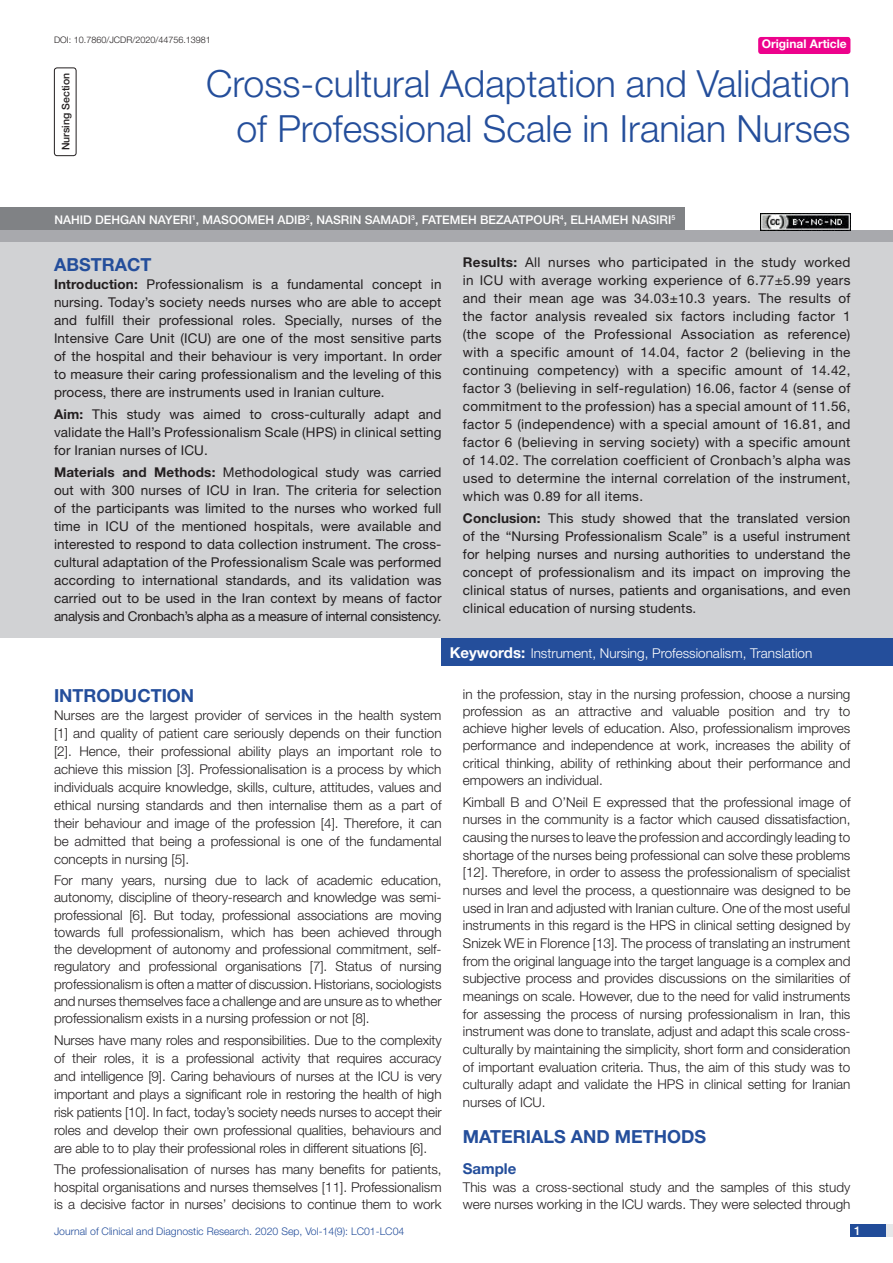
<style>
.page{position:relative;width:893px;height:1263px;background:#fff}
.page>*{position:absolute;margin:0;border:0;box-sizing:border-box;transform-origin:0 0}
.t1{font:300 37.5px/45px "Helvetica Neue";color:#244e9b;text-align:right}
.Heading{font:700 18px "Helvetica Neue";color:#244e9b}
.Abstract_head{font:700 18px "Helvetica Neue";color:#244e9b}
.HEAD_2{font:700 15px "Helvetica Neue";color:#244e9b}
.Body_text{font:300 13.5px/17.7px "Helvetica Neue";color:#231f20;text-align:justify}
.Abstract_Text{font:13.5px/18px "Helvetica Neue";letter-spacing:.01em;color:#231f20;text-align:justify}
.Key_words{font:300 13.5px "Helvetica Neue";color:#fff}
.Author{font:500 12px "Helvetica Neue";color:#fff}
.t2{font:700 12px "Helvetica Neue";color:#fff}
.t3{font:300 10.5px "Helvetica Neue";color:#244e9b}
.section{font:500 10.5px "Helvetica Neue";color:#231f20}
.DOI{font:300 9px "Helvetica Neue";color:#231f20}
.s1{font-weight:700}
.s2{font-weight:700;font-size:15px}
</style>
<div class="page">
<div style="left:850px;top:1224px;width:43px;height:13px;background:#e6e7e9"></div>
<div style="left:850px;top:1224px;width:35px;height:13px;background:#214c99"></div>
<div style="left:758px;top:37px;width:92px;height:17px;background:#ed028c;border-radius:3px"></div>
<div style="left:54px;top:68px;width:22px;height:88px;border:1px solid #231f20;border-radius:3px"></div>
<div style="left:0;top:230px;width:893px;height:12px;background:#a8a9ad"></div>
<div style="left:0;top:207px;width:685px;height:23px;background:#808285"></div>
<div style="left:0;top:242px;width:893px;height:396px;background:#d1d2d4"></div>
<div style="left:442px;top:638px;width:451px;height:28px;background:#244e9b"></div>
<img style="left:760px;top:213px;width:90px;height:17px">
<p class="DOI" style="left:54px;top:35px;width:158px">DOI: 10.7860/JCDR/2020/44756.13981</p>
<p class="t2" style="left:762px;top:37px;width:87px">Original Article</p>
<p class="section" style="left:59px;top:150px;width:79px;rotate:-90deg">NURSING SECTION</p>
<p class="t1" style="left:206px;top:60px;width:646px">Cross-cultural Adaptation and Validation of Professional Scale in Iranian Nurses</p>
<p class="Author" style="left:54px;top:212px;width:622px">NAHID DEHGAN NAYERI<sup>1</sup>, MASOOMEH ADIB<sup>2</sup>, NASRIN SAMADI<sup>3</sup>, FATEMEH BEZAATPOUR<sup>4</sup>, ELHAMEH NASIRI<sup>5</sup></p>
<p class="Abstract_head" style="left:54px;top:253px;width:99px">ABSTRACT</p>
<p class="Abstract_Text" style="left:54px;top:275px;width:389px"><span class="s1">Introduction:</span> Professionalism is a fundamental concept in nursing. Today’s society needs nurses who are able to accept and fulfill their professional roles. Specially, nurses of the Intensive Care Unit (ICU) are one of the most sensitive parts of the hospital and their behaviour is very important. In order to measure their caring professionalism and the leveling of this process, there are instruments used in Iranian culture.</p>
<p class="Abstract_Text" style="left:54px;top:405px;width:389px"><span class="s1">Aim:</span> This study was aimed to cross-culturally adapt and validate the Hall’s Professionalism Scale (HPS) in clinical setting for Iranian nurses of ICU.</p>
<p class="Abstract_Text" style="left:54px;top:463px;width:389px"><span class="s1">Materials and Methods:</span> Methodological study was carried out with 300 nurses of ICU in Iran. The criteria for selection of the participants was limited to the nurses who worked full time in ICU of the mentioned hospitals, were available and interested to respond to data collection instrument. The cross&shy;cultural adaptation of the Professionalism Scale was performed according to international standards, and its validation was carried out to be used in the Iran context by means of factor analysis and Cronbach’s alpha as a measure of internal consistency.</p>
<p class="Abstract_Text" style="left:463px;top:253px;width:389px"><span class="s1">Results:</span> All nurses who participated in the study worked in ICU with average working experience of 6.77±5.99 years and their mean age was 34.03±10.3 years. The results of the factor analysis revealed six factors including factor 1 (the scope of the Professional Association as reference) with a specific amount of 14.04, factor 2 (believing in the continuing competency) with a specific amount of 14.42, factor 3 (believing in self-regulation) 16.06, factor 4 (sense of commitment to the profession) has a special amount of 11.56, factor 5 (independence) with a special amount of 16.81, and factor 6 (believing in serving society) with a specific amount of 14.02. The correlation coefficient of Cronbach’s alpha was used to determine the internal correlation of the instrument, which was 0.89 for all items.</p>
<p class="Abstract_Text" style="left:463px;top:509px;width:389px"><span class="s1">Conclusion:</span> This study showed that the translated version of the “Nursing Professionalism Scale” is a useful instrument for helping nurses and nursing authorities to understand the concept of professionalism and its impact on improving the clinical status of nurses, patients and organisations, and even clinical education of nursing students.</p>
<p class="Key_words" style="left:450px;top:645px;width:364px"><span class="s2">Keywords:</span> Instrument, Nursing, Professionalism, Translation</p>
<p class="Heading" style="left:54px;top:684px;width:142px">INTRODUCTION</p>
<p class="Body_text" style="left:54px;top:706px;width:389px">Nurses are the largest provider of services in the health system [1] and quality of patient care seriously depends on their function [2]. Hence, their professional ability plays an important role to achieve this mission [3]. Professionalisation is a process by which individuals acquire knowledge, skills, culture, attitudes, values and ethical nursing standards and then internalise them as a part of their behaviour and image of the profession [4]. Therefore, it can be admitted that being a professional is one of the fundamental concepts in nursing [5].</p>
<p class="Body_text" style="left:54px;top:871px;width:389px;line-height:17.2px">For many years, nursing due to lack of academic education, autonomy, discipline of theory-research and knowledge was semi&shy;professional [6]. But today, professional associations are moving towards full professionalism, which has been achieved through the development of autonomy and professional commitment, self&shy;regulatory and professional organisations [7]. Status of nursing professionalism is often a matter of discussion. Historians, sociologists and nurses themselves face a challenge and are unsure as to whether professionalism exists in a nursing profession or not [8].</p>
<p class="Body_text" style="left:54px;top:1031px;width:389px">Nurses have many roles and responsibilities. Due to the complexity of their roles, it is a professional activity that requires accuracy and intelligence [9]. Caring behaviours of nurses at the ICU is very important and plays a significant role in restoring the health of high risk patients [10]. In fact, today’s society needs nurses to accept their roles and develop their own professional qualities, behaviours and are able to to play their professional roles in different situations [6].</p>
<p class="Body_text" style="left:54px;top:1160px;width:389px;line-height:17.2px">The professionalisation of nurses has many benefits for patients, hospital organisations and nurses themselves [11]. Professionalism is a decisive factor in nurses’ decisions to continue them to work</p>
<p class="Body_text" style="left:463px;top:685px;width:389px;line-height:17.2px">in the profession, stay in the nursing profession, choose a nursing profession as an attractive and valuable position and try to achieve higher levels of education. Also, professionalism improves performance and independence at work, increases the ability of critical thinking, ability of rethinking about their performance and empowers an individual.</p>
<p class="Body_text" style="left:463px;top:793px;width:389px">Kimball B and O’Neil E expressed that the professional image of nurses in the community is a factor which caused dissatisfaction, causing the nurses to leave the profession and accordingly leading to shortage of the nurses being professional can solve these problems [12]. Therefore, in order to assess the professionalism of specialist nurses and level the process, a questionnaire was designed to be used in Iran and adjusted with Iranian culture. One of the most useful instruments in this regard is the HPS in clinical setting designed by Snizek WE in Florence [13]. The process of translating an instrument from the original language into the target language is a complex and subjective process and provides discussions on the similarities of meanings on scale. However, due to the need for valid instruments for assessing the process of nursing professionalism in Iran, this instrument was done to translate, adjust and adapt this scale cross&shy;culturally by maintaining the simplicity, short form and consideration of important evaluation criteria. Thus, the aim of this study was to culturally adapt and validate the HPS in clinical setting for Iranian nurses of ICU.</p>
<p class="Heading" style="left:463px;top:1125px;width:245px">MATERIALS AND METHODS</p>
<p class="HEAD_2" style="left:463px;top:1160px;width:55px">Sample</p>
<p class="Body_text" style="left:463px;top:1178px;width:389px;line-height:17.2px">This was a cross-sectional study and the samples of this study were nurses working in the ICU wards. They were selected through</p>
<p class="t3" style="left:54px;top:1225px;width:352px">Journal of Clinical and Diagnostic Research. 2020 Sep, Vol-14(9): LC01-LC04</p>
<p class="Author" style="left:854px;top:1223px;width:8px">1</p>
</div>
